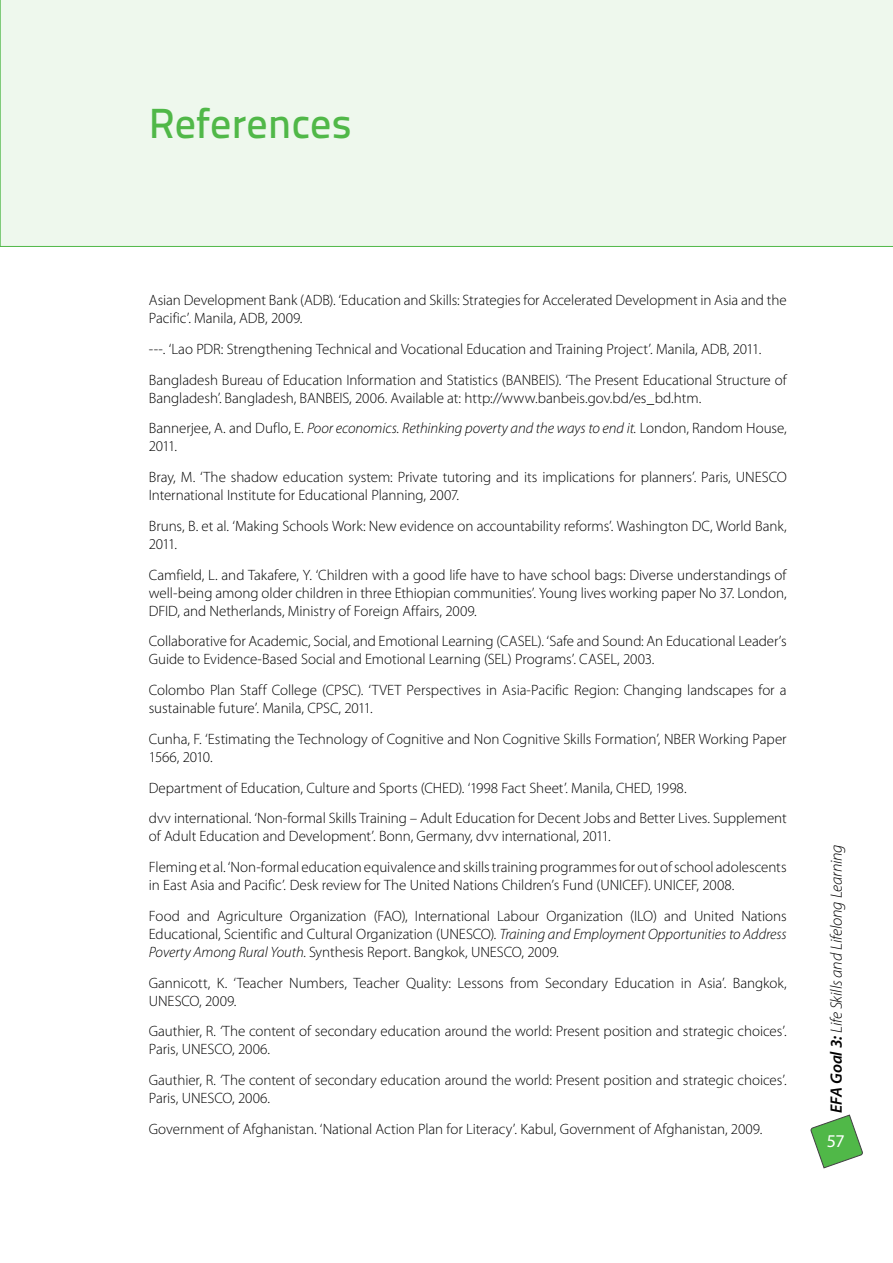
<style>
.page{position:relative;width:893px;height:1263px;background:#fff}
.page>*{position:absolute;margin:0;border:0;box-sizing:border-box;transform-origin:0 0}
.t1{font:42px "Titillium Text 25 L 600 wt";color:#50b848}
.t2{font:18px "Myriad Pro";color:#fff}
.t3{font:italic 300 16.5px "Myriad Pro";letter-spacing:-.01em;color:#000}
.t4{font:300 15px/18px "Myriad Pro";letter-spacing:-.005em;color:#000}
.s1{font-style:italic}
.s2{font-weight:600}
</style>
<div class="page">
<svg style="left:811px;top:1114px;width:52px;height:55px"></svg>
<div style="left:0;top:0;width:893px;height:247px;background:#eef8ed"></div>
<h1 class="t1" style="left:149px;top:91px;width:205px">References</h1>
<p class="t4" style="left:149px;top:291px;width:639px">Asian Development Bank (ADB). ‘Education and Skills: Strategies for Accelerated Development in Asia and the<br>Pacific’. Manila, ADB, 2009.</p>
<p class="t4" style="left:149px;top:333px;width:639px;line-height:30.8px">---. ‘Lao PDR: Strengthening Technical and Vocational Education and Training Project’. Manila, ADB, 2011.<br>Bangladesh Bureau of Education Information and Statistics (BANBEIS). ‘The Present Educational Structure of</p>
<p class="t4" style="left:149px;top:382px;width:639px;line-height:30.8px">Bangladesh’. Bangladesh, BANBEIS, 2006. Available at: http://www.banbeis.gov.bd/es_bd.htm.<br>Bannerjee, A. and Duflo, E. <span class="s1">Poor economics. Rethinking poverty and the ways to end it.</span> London, Random House,</p>
<p class="t4" style="left:149px;top:431px;width:639px;line-height:30.8px">2011.<br>Bray, M. ‘The shadow education system: Private tutoring and its implications for planners’. Paris, UNESCO</p>
<p class="t4" style="left:149px;top:480px;width:639px;line-height:30.8px">International Institute for Educational Planning, 2007.<br>Bruns, B. et al. ‘Making Schools Work: New evidence on accountability reforms’. Washington DC, World Bank,</p>
<p class="t4" style="left:149px;top:528px;width:639px;line-height:30.8px">2011.<br>Camfield, L. and Takafere, Y. ‘Children with a good life have to have school bags: Diverse understandings of</p>
<p class="t4" style="left:149px;top:583px;width:639px">well-being among older children in three Ethiopian communities’. Young lives working paper No 37. London,<br>DFID, and Netherlands, Ministry of Foreign Affairs, 2009.</p>
<p class="t4" style="left:149px;top:632px;width:639px">Collaborative for Academic, Social, and Emotional Learning (CASEL). ‘Safe and Sound: An Educational Leader’s<br>Guide to Evidence-Based Social and Emotional Learning (SEL) Programs’. CASEL, 2003.</p>
<p class="t4" style="left:149px;top:681px;width:639px">Colombo Plan Staff College (CPSC). ‘TVET Perspectives in Asia-Pacific Region: Changing landscapes for a sustainable future’. Manila, CPSC, 2011.</p>
<p class="t4" style="left:149px;top:730px;width:639px">Cunha, F. ‘Estimating the Technology of Cognitive and Non Cognitive Skills Formation’, NBER Working Paper<br>1566, 2010.</p>
<p class="t4" style="left:149px;top:772px;width:639px;line-height:30.8px">Department of Education, Culture and Sports (CHED). ‘1998 Fact Sheet’<span class="s1">.</span> Manila, CHED, 1998.<br>dvv international. ‘Non-formal Skills Training – Adult Education for Decent Jobs and Better Lives. Supplement</p>
<p class="t4" style="left:149px;top:821px;width:639px;line-height:30.8px">of Adult Education and Development’. Bonn, Germany, dvv international, 2011.<br>Fleming et al. ‘Non-formal education equivalence and skills training programmes for out of school adolescents</p>
<p class="t4" style="left:149px;top:870px;width:639px;line-height:30.8px">in East Asia and Pacific’<span class="s1">.</span> Desk review for The United Nations Children’s Fund (UNICEF). UNICEF, 2008.<br>Food and Agriculture Organization (FAO), International Labour Organization (ILO) and United Nations</p>
<p class="t4" style="left:149px;top:925px;width:639px">Educational, Scientific and Cultural Organization (UNESCO)<span class="s1">. Training and Employment Opportunities to Address<br>Poverty Among Rural Youth.</span> Synthesis Report. Bangkok, UNESCO, 2009.</p>
<p class="t4" style="left:149px;top:973px;width:639px">Gannicott, K. ‘Teacher Numbers, Teacher Quality: Lessons from Secondary Education in Asia’. Bangkok,<br>UNESCO, 2009.</p>
<p class="t4" style="left:149px;top:1022px;width:639px">Gauthier, R<span class="s1">. ‘</span>The content of secondary education around the world: Present position and strategic choices’.<br>Paris, UNESCO, 2006.</p>
<p class="t4" style="left:149px;top:1071px;width:639px">Gauthier, R<span class="s1">. ‘</span>The content of secondary education around the world: Present position and strategic choices’.<br>Paris, UNESCO, 2006.</p>
<p class="t4" style="left:149px;top:1120px;width:615px">Government of Afghanistan. ‘National Action Plan for Literacy’. Kabul, Government of Afghanistan, 2009.</p>
<p class="t3" style="left:826px;top:1112px;width:270px;rotate:-90deg"><span class="s2">EFA Goal 3:</span> Life Skills and Lifelong Learning</p>
<p class="t2" style="left:827px;top:1130px;width:19px">57</p>
</div>
